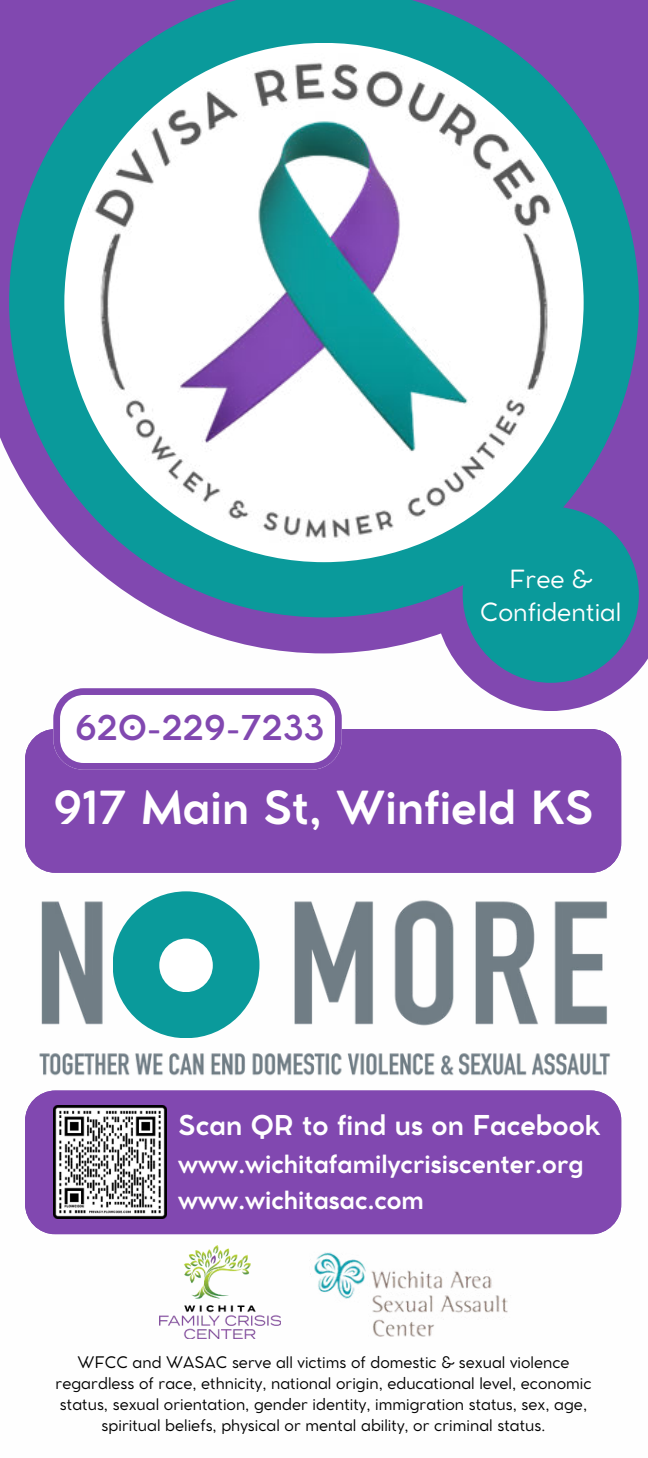
<style>
.page{position:relative;width:648px;height:1458px;background:#fff}
.page>*{position:absolute;margin:0;border:0;box-sizing:border-box;transform-origin:0 0}
.t1{font:700 45px "Cocomat Pro";color:#fff}
.t2{font:700 33.75px "Cocomat Pro";color:#8148b0}
.t3{font:700 27px "Cocomat Pro";color:#fff}
.t4{font:700 24.75px/36.4px "Cocomat Pro";color:#fff}
.t5{font:24.75px/33.8px "Cocomat Pro";color:#fff;text-align:center}
.t6{font:15.75px/20.9px "Cocomat Pro";color:#000;text-align:center}
</style>
<div class="page">
<svg style="left:0;top:0;width:648px;height:653px;fill:#8148b0"></svg>
<svg style="left:434px;top:478px;width:214px;height:233px;fill:#8148b0"></svg>
<svg style="left:9px;top:0;width:630px;height:617px;background:#5484ae"></svg>
<img style="left:75px;top:54px;width:498px;height:497px">
<div style="left:463px;top:507px;width:176px;height:176px;background:#0a9a9b;border-radius:50%"></div>
<div style="left:25px;top:729px;width:596px;height:144px;background:#8148b0"></div>
<svg style="left:53px;top:688px;width:289px;height:81px"></svg>
<img style="left:309px;top:1234px;width:216px;height:103px">
<img style="left:159px;top:1245px;width:122px;height:93px">
<img style="left:39px;top:893px;width:572px;height:183px">
<div style="left:113px;top:891px;width:146px;height:147px;background:#0a9a9b;border-radius:50%"></div>
<div style="left:159px;top:939px;width:54px;height:53px;background:#fff;border-radius:50%"></div>
<div style="left:25px;top:1091px;width:596px;height:143px;background:#8148b0"></div>
<img style="left:53px;top:1106px;width:113px;height:113px">
<h2 class="t2" style="left:75px;top:705px;width:251px">620-229-7233</h2>
<h3 class="t5" style="left:480px;top:561px;width:143px">Free &amp;<br>Confidential</h3>
<h1 class="t1" style="left:53px;top:778px;width:542px">917 Main St, Winfield KS</h1>
<h3 class="t3" style="left:178px;top:1107px;width:424px">Scan QR to find us on Facebook</h3>
<h3 class="t4" style="left:178px;top:1145px;width:407px">www.wichitafamilycrisiscenter.org www.wichitasac.com</h3>
<p class="t6" style="left:55px;top:1352px;width:538px">WFCC and WASAC serve all victims of domestic &amp; sexual violence regardless of race, ethnicity, national origin, educational level, economic status, sexual orientation, gender identity, immigration status, sex, age, spiritual beliefs, physical or mental ability, or criminal status.</p>
</div>
